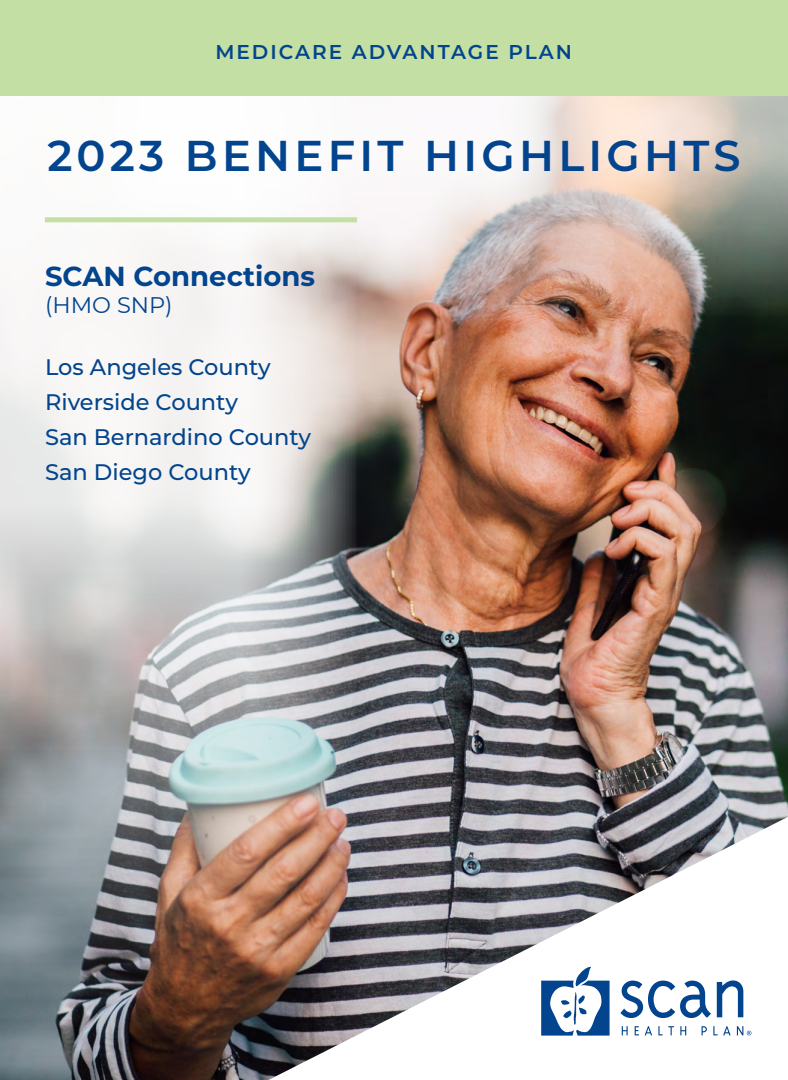
<style>
.page{position:relative;width:788px;height:1080px;background:#fff}
.page>*{position:absolute;margin:0;border:0;box-sizing:border-box;transform-origin:0 0}
.t1{font:600 43.12px "Montserrat";letter-spacing:.1em;color:#02448d}
.t2{font:700 27.5px "Montserrat";color:#02448d}
.t3{font:500 22.5px "Montserrat";color:#02448d}
.t4{font:22.5px "Montserrat";color:#02448d}
.t5{font:600 20px "Montserrat";letter-spacing:.1em;color:#02448d}
</style>
<div class="page">
<img style="left:357px;top:317px;width:431px;height:501px">
<svg style="left:357px;top:817px;width:430px;height:219px"></svg>
<img style="left:357px;top:95px;width:431px;height:222px">
<img style="left:0;top:95px;width:357px;height:985px">
<div style="left:0;top:0;width:788px;height:95px;background:#c3dfa4"></div>
<div style="left:47px;top:217px;width:307px;height:5px;background:#c3dfa4"></div>
<svg style="left:620px;top:980px;width:123px;height:38px"></svg>
<svg style="left:621px;top:1026px;width:6px;height:9px"></svg>
<svg style="left:634px;top:1026px;width:18px;height:10px"></svg>
<svg style="left:658px;top:1026px;width:4px;height:9px"></svg>
<svg style="left:668px;top:1026px;width:6px;height:9px"></svg>
<svg style="left:680px;top:1026px;width:6px;height:9px"></svg>
<svg style="left:701px;top:1026px;width:5px;height:9px"></svg>
<svg style="left:713px;top:1026px;width:4px;height:9px"></svg>
<svg style="left:723px;top:1026px;width:7px;height:10px"></svg>
<svg style="left:541px;top:967px;width:68px;height:69px"></svg>
<svg style="left:736px;top:1026px;width:15px;height:9px"></svg>
<p class="t5" style="left:215px;top:38px;width:358px">MEDICARE ADVANTAGE PLAN</p>
<p class="t1" style="left:47px;top:125px;width:694px">2023 BENEFIT HIGHLIGHTS</p>
<p class="t2" style="left:45px;top:256px;width:271px">SCAN Connections</p>
<p class="t4" style="left:45px;top:289px;width:129px">(HMO SNP)</p>
<p class="t3" style="left:45px;top:351px;width:227px">Los Angeles County</p>
<p class="t3" style="left:45px;top:386px;width:194px">Riverside County</p>
<p class="t3" style="left:45px;top:421px;width:268px">San Bernardino County</p>
<p class="t3" style="left:45px;top:456px;width:207px">San Diego County</p>
</div>
